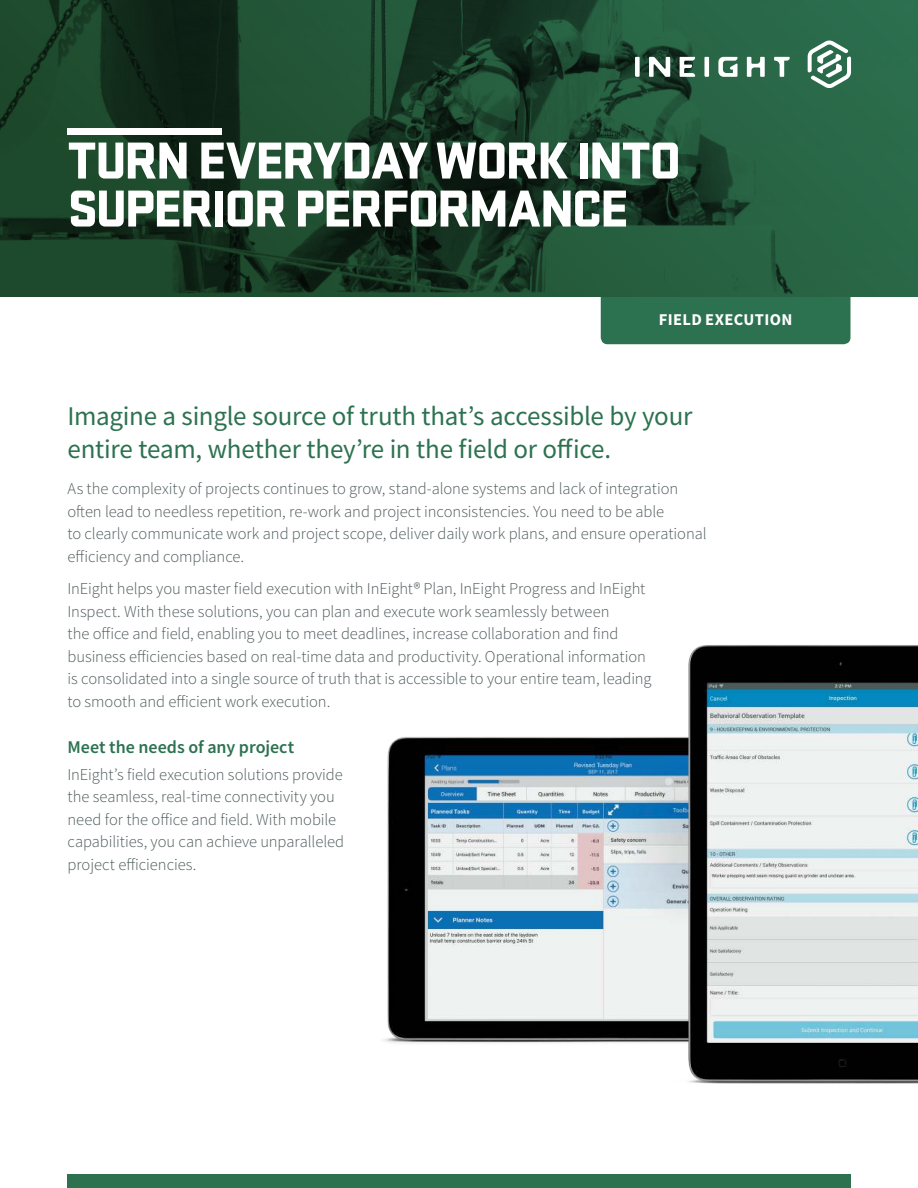
<style>
.page{position:relative;width:918px;height:1188px;background:#fff}
.page>*{position:absolute;margin:0;border:0;box-sizing:border-box;transform-origin:0 0}
.t1{font:900 54px/48px "Stratum 1";letter-spacing:-.035em;color:#fff}
.t2{font:27px/33px "Source Sans Pro";letter-spacing:-.01em;color:#2c7250}
.t3{font:600 18px "Source Sans Pro";color:#2c7250}
.t4{font:300 16.5px/22.5px "Source Sans Pro";letter-spacing:-.005em;color:#4d595a}
.t5{font:700 16.5px "Source Sans Pro";letter-spacing:.02em;color:#fff}
</style>
<div class="page">
<img style="left:0;top:0;width:918px;height:297px">
<div style="left:68px;top:1174px;width:783px;height:14px;background:#2c7250"></div>
<svg style="left:680px;top:57px;width:15px;height:20px"></svg>
<svg style="left:718px;top:57px;width:20px;height:20px"></svg>
<svg style="left:747px;top:57px;width:18px;height:20px"></svg>
<svg style="left:774px;top:57px;width:16px;height:20px"></svg>
<div style="left:704px;top:57px;width:5px;height:20px;background:#fff"></div>
<div style="left:635px;top:57px;width:5px;height:20px;background:#fff"></div>
<svg style="left:649px;top:57px;width:21px;height:20px"></svg>
<svg style="left:808px;top:40px;width:43px;height:48px"></svg>
<img style="left:383px;top:737px;width:276px;height:306px">
<img style="left:659px;top:645px;width:259px;height:439px">
<div style="left:601px;top:297px;width:249px;height:47px;background:#2c7250"></div>
<div style="left:68px;top:128px;width:154px;height:7px;background:#fff"></div>
<h1 class="t1" style="left:68px;top:136px;width:615px">TURN EVERYDAY WORK INTO<br>SUPERIOR PERFORMANCE</h1>
<p class="t5" style="left:659px;top:310px;width:135px">FIELD EXECUTION</p>
<h2 class="t2" style="left:68px;top:402px;width:626px">Imagine a single source of truth that’s accessible by your entire team, whether they’re in the field or office.</h2>
<p class="t4" style="left:68px;top:479px;width:641px">As the complexity of projects continues to grow, stand-alone systems and lack of integration often lead to needless repetition, re-work and project inconsistencies. You need to be able<br>to clearly communicate work and project scope, deliver daily work plans, and ensure operational efficiency and compliance.</p>
<p class="t4" style="left:68px;top:579px;width:586px">InEight helps you master field execution with InEight® Plan, InEight Progress and InEight Inspect. With these solutions, you can plan and execute work seamlessly between<br>the office and field, enabling you to meet deadlines, increase collaboration and find business efficiencies based on real-time data and productivity. Operational information is consolidated into a single source of truth that is accessible to your entire team, leading to smooth and efficient work execution.</p>
<p class="t3" style="left:68px;top:740px;width:228px">Meet the needs of any project</p>
<p class="t4" style="left:68px;top:764px;width:278px">InEight’s field execution solutions provide the seamless, real-time connectivity you need for the office and field. With mobile capabilities, you can achieve unparalleled project efficiencies.</p>
</div>
